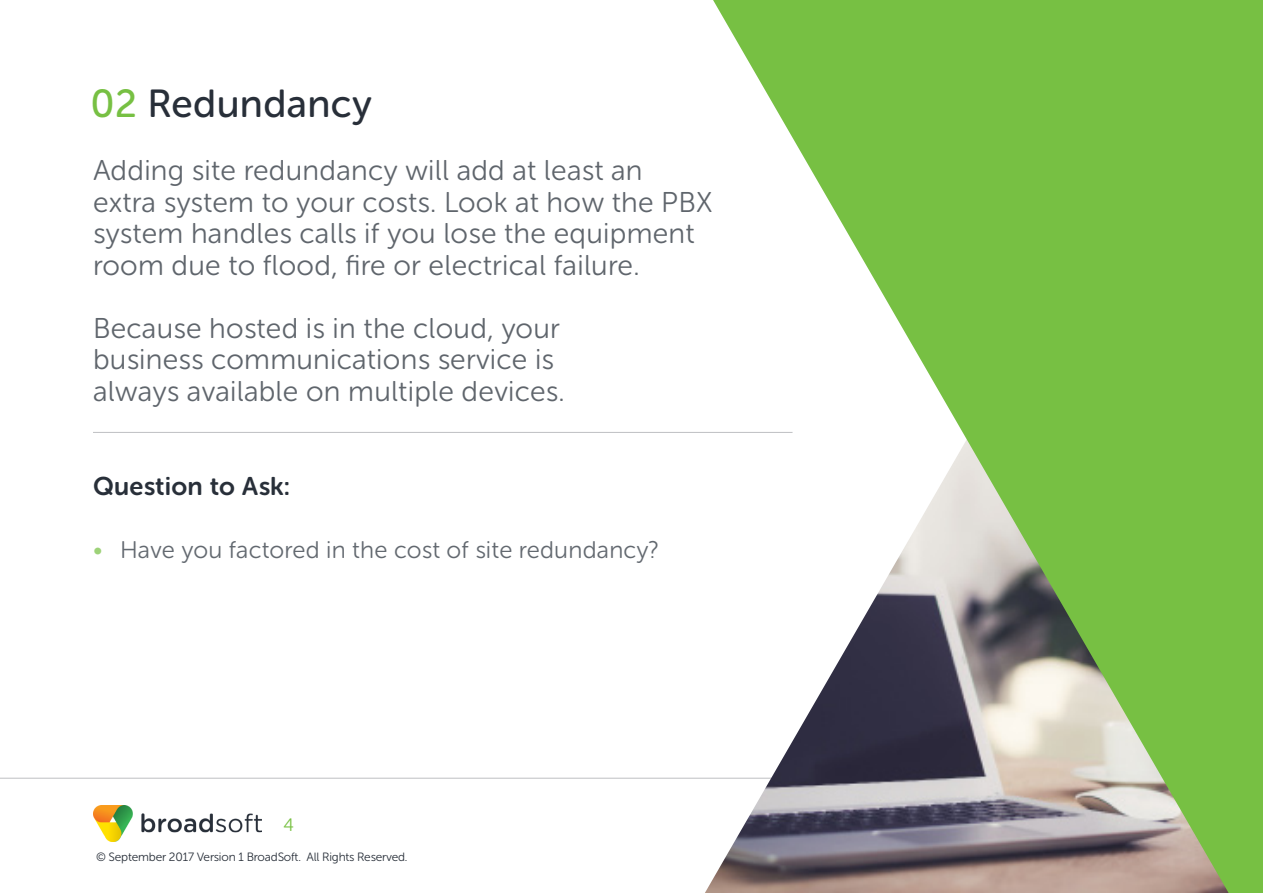
<style>
.page{position:relative;width:1263px;height:893px;background:#fff}
.page>*{position:absolute;margin:0;border:0;box-sizing:border-box;transform-origin:0 0}
.HEAD{font:39px "Museo Sans Rounded 500";letter-spacing:.01em;color:#282f39}
.BODY{font:28.5px/31.5px "Museo Sans Rounded 300";letter-spacing:.01em;color:#5f656c}
.QUESTIONS{font:25.5px "Museo Sans Rounded 700";letter-spacing:.01em;color:#282f39}
.t1{font:24px "Museo Sans Rounded 300";letter-spacing:.01em;color:#636970}
.t2{font:18px "Museo Sans Rounded 300";color:#78c143}
.t3{font:12px "Museo Sans Rounded 300";letter-spacing:-.01em;color:#282f39}
.s1{color:#77c043}
.s2{color:#9dd278}
</style>
<div class="page">
<img style="left:93px;top:805px;width:169px;height:36px">
<hr style="left:0;top:778px;width:1263px;height:1px;background:#bebfc2">
<hr style="left:93px;top:432px;width:699px;height:1px;background:#bebfc2">
<svg style="left:713px;top:0;width:550px;height:893px;fill:#77c043"></svg>
<p class="HEAD" style="left:90px;top:82px;width:283px"><span class="s1">02</span> Redundancy</p>
<p class="BODY" style="left:93px;top:155px;width:621px">Adding site redundancy will add at least an extra system to your costs. Look at how the PBX system handles calls if you lose the equipment room due to flood, fire or electrical failure.</p>
<p class="BODY" style="left:93px;top:312px;width:473px">Because hosted is in the cloud, your business communications service is always available on multiple devices.</p>
<p class="QUESTIONS" style="left:93px;top:472px;width:199px">Question to Ask:</p>
<p class="t1" style="left:93px;top:537px;width:567px"><span class="s2">•</span> Have you factored in the cost of site redundancy?</p>
<p class="t2" style="left:283px;top:815px;width:12px">4</p>
<p class="t3" style="left:96px;top:851px;width:313px">© September 2017 Version 1 BroadSoft. All Rights Reserved.</p>
</div>
